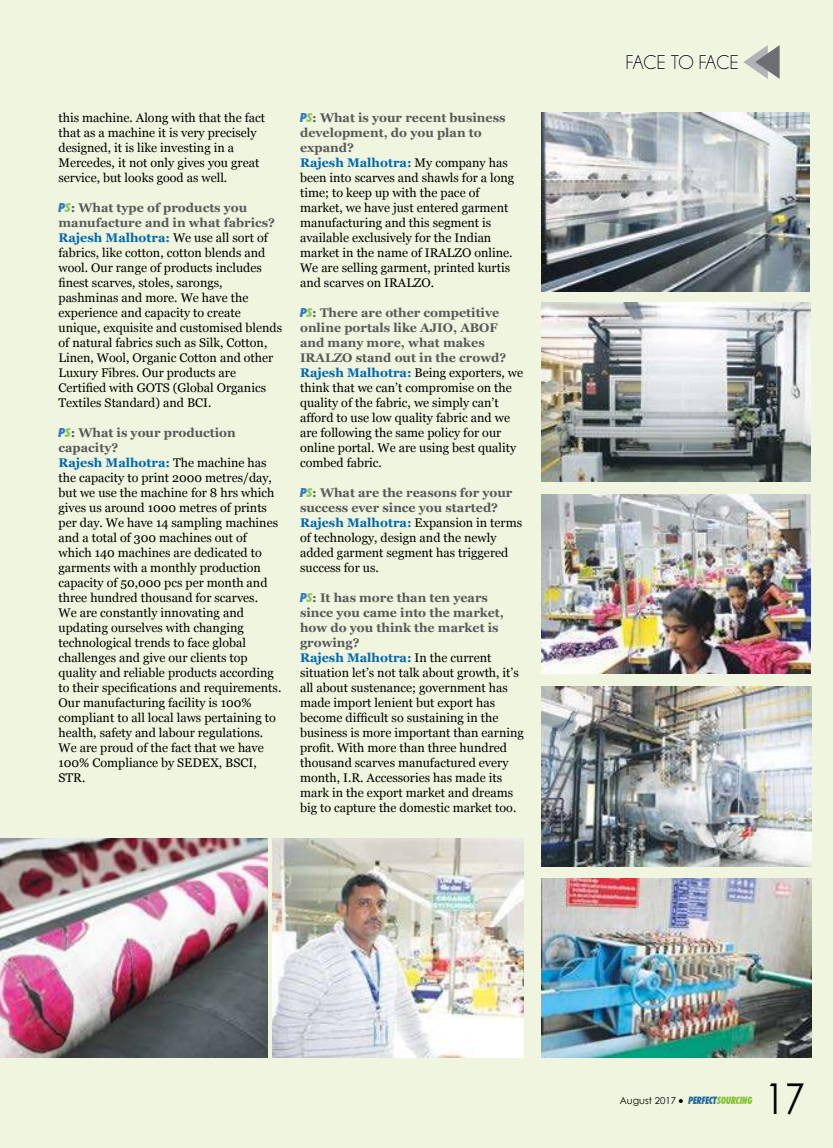
<style>
.page{position:relative;width:833px;height:1148px;background:#fff}
.page>*{position:absolute;margin:0;border:0;box-sizing:border-box;transform-origin:0 0}
.t1{font:42.5px "Century Gothic";color:#000;scale:.85 1}
.t2{font:20px "Champagne&Limousines";color:#000}
.t3{font:12.5px/15px "Georgia";color:#000}
.t4{font:700 12.5px/15px "Georgia";color:#58595b}
.t5{font:9.62px "Century Gothic";color:#000}
.s1{font-family:"Futura BT";font-weight:900;font-style:italic;font-stretch:condensed;color:#3479be}
.s2{font-family:"Futura BT";font-weight:900;font-style:italic;font-stretch:condensed;color:#8fc964}
.s3{font-weight:700;color:#58595b}
.s4{font-weight:700;color:#0066b3}
.s5{font-family:"Futura BT";font-weight:900;font-style:italic;font-stretch:condensed;font-size:10.25px;color:#24699f}
.s6{font-family:"Futura BT";font-weight:900;font-style:italic;font-stretch:condensed;font-size:10.25px;color:#87c137}
</style>
<div class="page">
<div style="left:0;top:0;width:832px;height:1148px;background:#eff5de"></div>
<img style="left:541px;top:112px;width:268px;height:179px">
<img style="left:0;top:838px;width:268px;height:220px">
<img style="left:273px;top:839px;width:251px;height:219px">
<img style="left:541px;top:686px;width:270px;height:180px">
<img style="left:541px;top:302px;width:269px;height:180px">
<img style="left:541px;top:494px;width:269px;height:180px">
<img style="left:541px;top:878px;width:270px;height:180px">
<svg style="left:678px;top:1099px;width:4px;height:4px"></svg>
<svg style="left:626px;top:45px;width:153px;height:34px"></svg>
<p class="t3" style="left:58px;top:110px;width:208px">this machine. Along with that the fact that as a machine it is very precisely designed, it is like investing in a Mercedes, it not only gives you great service, but looks good as well.</p>
<p class="t3" style="left:58px;top:200px;width:225px"><span class="s1">P</span><span class="s2">S</span><span class="s3">: What type of products you manufacture and in what fabrics?<br></span><span class="s4">Rajesh Malhotra:</span> We use all sort of fabrics, like cotton, cotton blends and wool. Our range of products includes finest scarves, stoles, sarongs, pashminas and more. We have the experience and capacity to create unique, exquisite and customised blends of natural fabrics such as Silk, Cotton, Linen, Wool, Organic Cotton and other Luxury Fibres. Our products are Certified with GOTS (Global Organics Textiles Standard) and BCI.</p>
<p class="t3" style="left:58px;top:425px;width:224px"><span class="s1">P</span><span class="s2">S</span><span class="s3">: What is your production capacity?<br></span><span class="s4">Rajesh Malhotra:</span> The machine has the capacity to print 2000 metres/day, but we use the machine for 8 hrs which gives us around 1000 metres of prints per day. We have 14 sampling machines and a total of 300 machines out of which 140 machines are dedicated to garments with a monthly production capacity of 50,000 pcs per month and three hundred thousand for scarves.<br>We are constantly innovating and updating ourselves with changing technological trends to face global challenges and give our clients top quality and reliable products according to their specifications and requirements.<br>Our manufacturing facility is 100% compliant to all local laws pertaining to health, safety and labour regulations.<br>We are proud of the fact that we have 100% Compliance by SEDEX, BSCI, STR.</p>
<p class="t3" style="left:300px;top:110px;width:216px"><span class="s1">P</span><span class="s2">S</span><span class="s3">: What is your recent business development, do you plan to expand?<br></span><span class="s4">Rajesh Malhotra:</span> My company has been into scarves and shawls for a long time; to keep up with the pace of market, we have just entered garment manufacturing and this segment is available exclusively for the Indian market in the name of IRALZO online.<br>We are selling garment, printed kurtis and scarves on IRALZO.</p>
<p class="t4" style="left:300px;top:305px;width:201px"><span class="s1">P</span><span class="s2">S</span>: There are other competitive online portals like AJIO, ABOF and many more, what makes<br>IRA</p>
<p class="t3" style="left:300px;top:350px;width:224px;text-indent:25px"><span class="s3">LZO stand out in the crowd?<br></span><span class="s4">Rajesh Malhotra:</span> Being exporters, we think that we can’t compromise on the quality of the fabric, we simply can’t afford to use low quality fabric and we are following the same policy for our online portal. We are using best quality combed fabric.</p>
<p class="t3" style="left:300px;top:485px;width:223px"><span class="s1">P</span><span class="s2">S</span><span class="s3">: What are the reasons for your success ever since you started?<br></span><span class="s4">Rajesh Malhotra:</span> Expansion in terms of technology, design and the newly added garment segment has triggered success for us.</p>
<p class="t3" style="left:300px;top:590px;width:225px"><span class="s1">P</span><span class="s2">S</span><span class="s3">: It has more than ten years since you came into the market, how do you think the market is growing?<br></span><span class="s4">Rajesh Malhotra:</span> In the current situation let’s not talk about growth, it’s all about sustenance; government has made import lenient but export has become difficult so sustaining in the business is more important than earning profit. With more than three hundred thousand scarves manufactured every month, I.R. Accessories has made its mark in the export market and dreams big to capture the domestic market too.</p>
<h2 class="t2" style="left:626px;top:52px;width:114px">FACE TO FACE</h2>
<p class="t5" style="left:619px;top:1093px;width:134px">August 2017 <span class="s5">PERFECT</span><span class="s6">SOURCING</span></p>
<h1 class="t1" style="left:764px;top:1068px;width:49px">17</h1>
</div>
